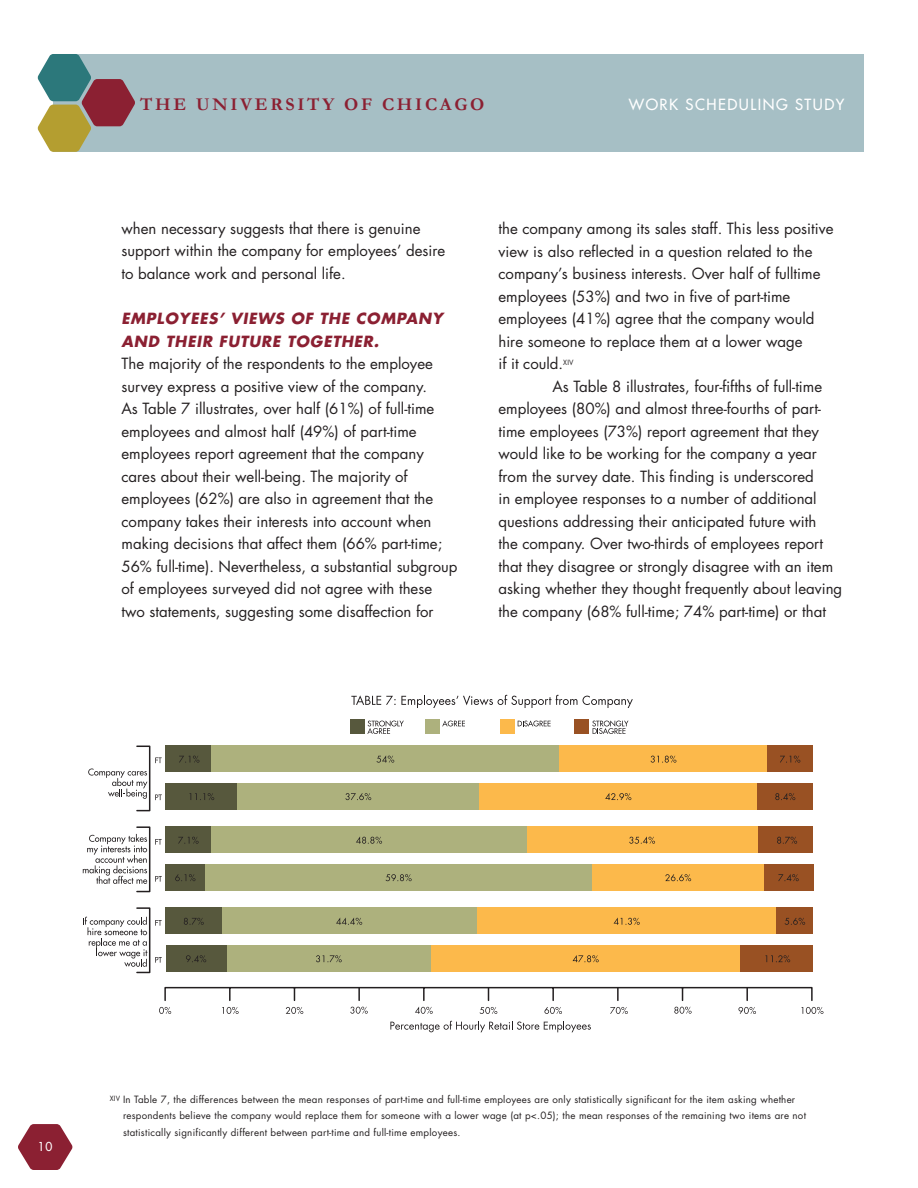
<style>
.page{position:relative;width:918px;height:1188px;background:#fff}
.page>*{position:absolute;margin:0;border:0;box-sizing:border-box;transform-origin:0 0}
.t1{font:700 18px "Garamond";letter-spacing:.15em;color:#8b2032}
.copy1{font:15px/22.5px "Futura";color:#231f20}
.copy1-2{font:italic 700 15px/22.5px "Futura";letter-spacing:.05em;color:#8b2032}
.t2{font:15px "Futura";letter-spacing:.1em;color:#fff}
.pagenumbers{font:12px "Futura";color:#fff}
.footnotes1{font:9.75px/16.5px "Futura";letter-spacing:.025em;color:#231f20}
.FOOTNOTES_SUPERSCRIP{font:7.05px "Futura";color:#231f20}
</style>
<div class="page">
<div style="left:54px;top:54px;width:810px;height:98px;background:#a6bfc5"></div>
<svg style="left:38px;top:54px;width:97px;height:98px"></svg>
<svg style="left:18px;top:1124px;width:54px;height:46px"></svg>
<div style="left:350px;top:720px;width:14px;height:14px;background:#57583d"></div>
<svg style="left:367px;top:720px;width:37px;height:14px"></svg>
<div style="left:425px;top:720px;width:14px;height:14px;background:#adb17d"></div>
<svg style="left:442px;top:720px;width:23px;height:6px"></svg>
<div style="left:500px;top:720px;width:14px;height:14px;background:#fcb94b"></div>
<svg style="left:518px;top:720px;width:33px;height:6px"></svg>
<div style="left:575px;top:720px;width:14px;height:14px;background:#995123"></div>
<svg style="left:592px;top:720px;width:37px;height:14px"></svg>
<svg style="left:351px;top:695px;width:226px;height:13px"></svg>
<svg style="left:583px;top:696px;width:50px;height:12px"></svg>
<svg style="left:88px;top:769px;width:47px;height:28px"></svg>
<svg style="left:83px;top:834px;width:52px;height:50px"></svg>
<svg style="left:83px;top:917px;width:52px;height:50px"></svg>
<svg style="left:135px;top:745px;width:678px;height:256px"></svg>
<svg style="left:390px;top:1021px;width:201px;height:11px"></svg>
<svg style="left:159px;top:1007px;width:12px;height:7px"></svg>
<svg style="left:286px;top:1007px;width:17px;height:7px"></svg>
<svg style="left:358px;top:988px;width:2px;height:12px"></svg>
<svg style="left:350px;top:1007px;width:18px;height:7px"></svg>
<svg style="left:222px;top:1007px;width:17px;height:7px"></svg>
<svg style="left:415px;top:1007px;width:18px;height:7px"></svg>
<svg style="left:488px;top:988px;width:1px;height:12px"></svg>
<svg style="left:480px;top:1007px;width:17px;height:7px"></svg>
<svg style="left:617px;top:988px;width:2px;height:12px"></svg>
<svg style="left:610px;top:1007px;width:18px;height:7px"></svg>
<svg style="left:746px;top:988px;width:2px;height:12px"></svg>
<svg style="left:738px;top:1007px;width:18px;height:7px"></svg>
<svg style="left:544px;top:1007px;width:18px;height:7px"></svg>
<svg style="left:674px;top:1007px;width:18px;height:7px"></svg>
<svg style="left:801px;top:1007px;width:23px;height:7px"></svg>
<svg style="left:356px;top:836px;width:26px;height:8px"></svg>
<svg style="left:629px;top:836px;width:26px;height:8px"></svg>
<svg style="left:777px;top:837px;width:20px;height:7px"></svg>
<svg style="left:178px;top:837px;width:21px;height:7px"></svg>
<svg style="left:345px;top:793px;width:26px;height:7px"></svg>
<svg style="left:605px;top:793px;width:26px;height:7px"></svg>
<svg style="left:775px;top:793px;width:20px;height:7px"></svg>
<svg style="left:189px;top:793px;width:25px;height:7px"></svg>
<svg style="left:376px;top:755px;width:18px;height:8px"></svg>
<svg style="left:651px;top:756px;width:25px;height:7px"></svg>
<svg style="left:780px;top:756px;width:20px;height:7px"></svg>
<svg style="left:179px;top:756px;width:20px;height:7px"></svg>
<svg style="left:386px;top:874px;width:26px;height:7px"></svg>
<svg style="left:665px;top:874px;width:26px;height:7px"></svg>
<svg style="left:778px;top:874px;width:21px;height:7px"></svg>
<svg style="left:175px;top:874px;width:20px;height:7px"></svg>
<svg style="left:336px;top:918px;width:26px;height:7px"></svg>
<svg style="left:614px;top:918px;width:26px;height:7px"></svg>
<svg style="left:785px;top:918px;width:20px;height:7px"></svg>
<svg style="left:184px;top:918px;width:20px;height:7px"></svg>
<svg style="left:316px;top:955px;width:26px;height:7px"></svg>
<svg style="left:573px;top:955px;width:26px;height:7px"></svg>
<svg style="left:765px;top:955px;width:25px;height:7px"></svg>
<svg style="left:186px;top:955px;width:20px;height:7px"></svg>
<p class="t1" style="left:140px;top:94px;width:346px">THE UNIVERSITY OF CHICAGO</p>
<p class="t2" style="left:629px;top:95px;width:217px">WORK SCHEDULING STUDY</p>
<p class="copy1" style="left:122px;top:217px;width:325px">when necessary suggests that there is genuine support within the company for employees’ desire</p>
<p class="copy1" style="left:122px;top:262px;width:226px">to balance work and personal life.</p>
<p class="copy1-2" style="left:122px;top:307px;width:323px">EMPLOYEES’ VIEWS OF THE COMPANY<br>AND THEIR FUTURE TOGETHER.</p>
<p class="copy1" style="left:122px;top:352px;width:314px">The majority of the respondents to the employee survey express a positive view of the company.<br>As Table 7 illustrates, over half (61%) of full-time employees and almost half (49%) of part-time employees report agreement that the company</p>
<p class="copy1" style="left:122px;top:465px;width:337px">cares about their well-being. The majority of employees (62%) are also in agreement that the company takes their interests into account when making decisions that affect them (66% part-time; 56% full-time). Nevertheless, a substantial subgroup of employees surveyed did not agree with these</p>
<p class="copy1" style="left:122px;top:600px;width:314px">two statements, suggesting some disaffection for</p>
<p class="copy1" style="left:498px;top:217px;width:336px">the company among its sales staff. This less positive view is also reflected in a question related to the company’s business interests. Over half of fulltime employees (53%) and two in five of part-time employees (41%) agree that the company would</p>
<p class="copy1" style="left:498px;top:330px;width:306px">hire someone to replace them at a lower wage</p>
<p class="copy1" style="left:498px;top:352px;width:77px">if it could.<sup>XIV</sup></p>
<p class="copy1" style="left:498px;top:375px;width:345px;text-indent:54px">As Table 8 illustrates, four-fifths of full-time employees (80%) and almost three-fourths of part&shy;time employees (73%) report agreement that they would like to be working for the company a year from the survey date. This finding is underscored<br>in employee responses to a number of additional questions addressing their anticipated future with<br>the company. Over two-thirds of employees report that they disagree or strongly disagree with an item asking whether they thought frequently about leaving the company (68% full-time; 74% part-time) or that</p>
<p class="pagenumbers" style="left:38px;top:1139px;width:16px">10</p>
<p class="footnotes1" style="left:123px;top:1091px;width:685px">In Table 7, the differences between the mean responses of part-time and full-time employees are only statistically significant for the item asking whether respondents believe the company would replace them for someone with a lower wage (at p&lt;.05); the mean responses of the remaining two items are not statistically significantly different between part-time and full-time employees.</p>
<p class="FOOTNOTES_SUPERSCRIP" style="left:110px;top:1093px;width:12px">XIV</p>
</div>
